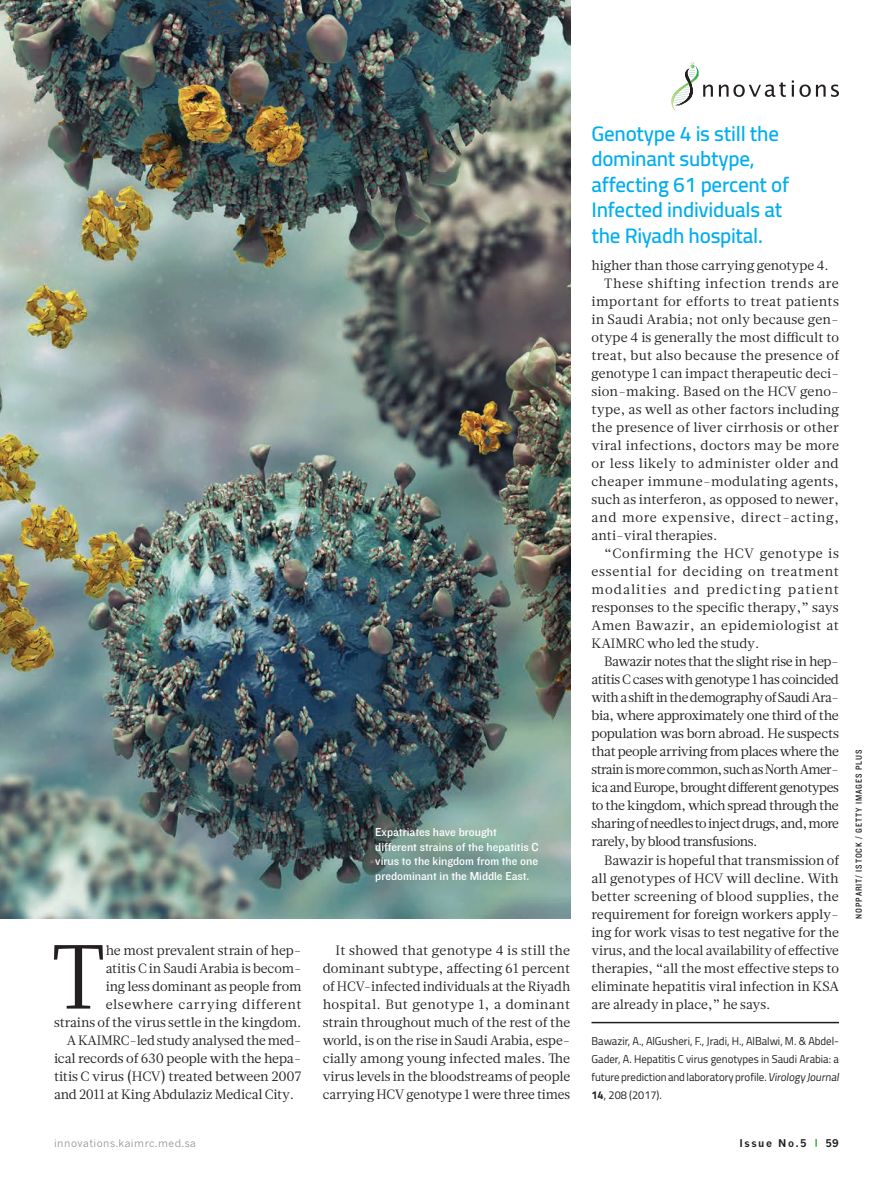
<style>
.page{position:relative;width:893px;height:1187px;background:#fff}
.page>*{position:absolute;margin:0;border:0;box-sizing:border-box;transform-origin:0 0}
.First_Paragraph{font:90.6px "Glosa Math";color:#231f20}
.Pullout{font:600 21px/25.5px "Cairo";letter-spacing:-.01em;color:#00aeef}
.KAIMRC_Body_indented{font:13.5px/18px "Glosa Math";letter-spacing:-.005em;color:#231f20;text-align:justify}
.First_Paragraph-2{font:13.5px/18px "Glosa Math";color:#231f20;text-align:right}
.Caption_new{font:12px/14.4px "Knockout 31 Junior Middlewt";color:#fff}
.Refs{font:11.25px/18px "Cairo";color:#231f20}
.t1{font:10.5px "News Gothic MTOT";letter-spacing:.05em;color:#939598}
.t2{font:700 10.5px "News Gothic MTOT";letter-spacing:.15em;color:#231f20}
.image_credits{font:9px "Knockout 30 Junior Welterwt";letter-spacing:.1em;color:#231f20}
.s1{font-weight:700}
</style>
<div class="page">
<img style="left:0;top:0;width:570px;height:918px">
<hr style="left:591px;top:1021px;width:248px;height:2px;background:#231f20">
<svg style="left:815px;top:1138px;width:2px;height:8px"></svg>
<svg style="left:719px;top:82px;width:67px;height:15px"></svg>
<svg style="left:792px;top:80px;width:47px;height:17px"></svg>
<svg style="left:671px;top:60px;width:42px;height:51px"></svg>
<p class="Pullout" style="left:591px;top:120px;width:199px">Genotype 4 is still the dominant subtype, affecting 61 percent of<br>Infected individuals at the Riyadh hospital.</p>
<p class="First_Paragraph-2" style="left:54px;top:940px;width:249px">he most prevalent strain of hep-<br>atitis C in Saudi Arabia is becom-<br>ing less dominant as people from elsewhere carrying different<br>strains of the virus settle in the kingdom.</p>
<p class="KAIMRC_Body_indented" style="left:54px;top:1030px;width:249px;text-indent:13px">A KAIMRC-led study analysed the med&shy;ical records of 630 people with the hepa&shy;titis C virus (HCV) treated between 2007 and 2011 at King Abdulaziz Medical City.</p>
<p class="First_Paragraph" style="left:51px;top:917px;width:56px">T</p>
<p class="Caption_new" style="left:375px;top:824px;width:165px">Expatriates have brought different strains of the hepatitis C virus to the kingdom from the one predominant in the Middle East.</p>
<p class="KAIMRC_Body_indented" style="left:323px;top:940px;width:249px;text-indent:13px">It showed that genotype 4 is still the dominant subtype, affecting 61 percent of HCV-infected individuals at the Riyadh hospital. But genotype 1, a dominant strain throughout much of the rest of the world, is on the rise in Saudi Arabia, espe&shy;cially among young infected males. The virus levels in the bloodstreams of people carrying HCV genotype 1 were three times</p>
<p class="KAIMRC_Body_indented" style="left:591px;top:256px;width:239px">higher than those carrying genotype 4.</p>
<p class="KAIMRC_Body_indented" style="left:591px;top:274px;width:249px;text-indent:13px">These shifting infection trends are important for efforts to treat patients in Saudi Arabia; not only because gen&shy;otype 4 is generally the most difficult to treat, but also because the presence of genotype 1 can impact therapeutic deci&shy;sion-making. Based on the HCV geno&shy;type, as well as other factors including the presence of liver cirrhosis or other viral infections, doctors may be more or less likely to administer older and cheaper immune-modulating agents, such as interferon, as opposed to newer, and more expensive, direct-acting, anti-viral therapies.</p>
<p class="KAIMRC_Body_indented" style="left:591px;top:544px;width:249px;text-indent:13px">“Confirming the HCV genotype is essential for deciding on treatment modalities and predicting patient responses to the specific therapy,” says Amen Bawazir, an epidemiologist at KAIMRC who led the study.</p>
<p class="KAIMRC_Body_indented" style="left:591px;top:652px;width:249px;text-indent:13px">Bawazir notes that the slight rise in hep&shy;atitis C cases with genotype 1 has coincided with a shift in the demography of Saudi Ara&shy;bia, where approximately one third of the population was born abroad. He suspects that people arriving from places where the strain is more common, such as North Amer&shy;ica and Europe, brought different genotypes to the kingdom, which spread through the sharing of needles to inject drugs, and, more rarely, by blood transfusions.</p>
<p class="KAIMRC_Body_indented" style="left:591px;top:850px;width:249px;text-indent:13px">Bawazir is hopeful that transmission of all genotypes of HCV will decline. With better screening of blood supplies, the requirement for foreign workers apply&shy;ing for work visas to test negative for the virus, and the local availability of effective therapies, “all the most effective steps to eliminate hepatitis viral infection in KSA are already in place,” he says.</p>
<p class="Refs" style="left:591px;top:1031px;width:252px">Bawazir, A., AlGusheri, F., Jradi, H., AlBalwi, M. &amp; Abdel-Gader, A. Hepatitis C virus genotypes in Saudi Arabia: a future prediction and laboratory profile. Virology Journal <span class="s1">14</span>, 208 (2017).</p>
<p class="image_credits" style="left:853px;top:918px;width:170px;rotate:-90deg">NOPPARIT/ ISTOCK / GETTY IMAGES PLUS</p>
<p class="t1" style="left:54px;top:1136px;width:144px">innovations.kaimrc.med.sa</p>
<p class="t2" style="left:739px;top:1136px;width:69px">Issue No.5</p>
<p class="t2" style="left:825px;top:1136px;width:15px">59</p>
</div>
